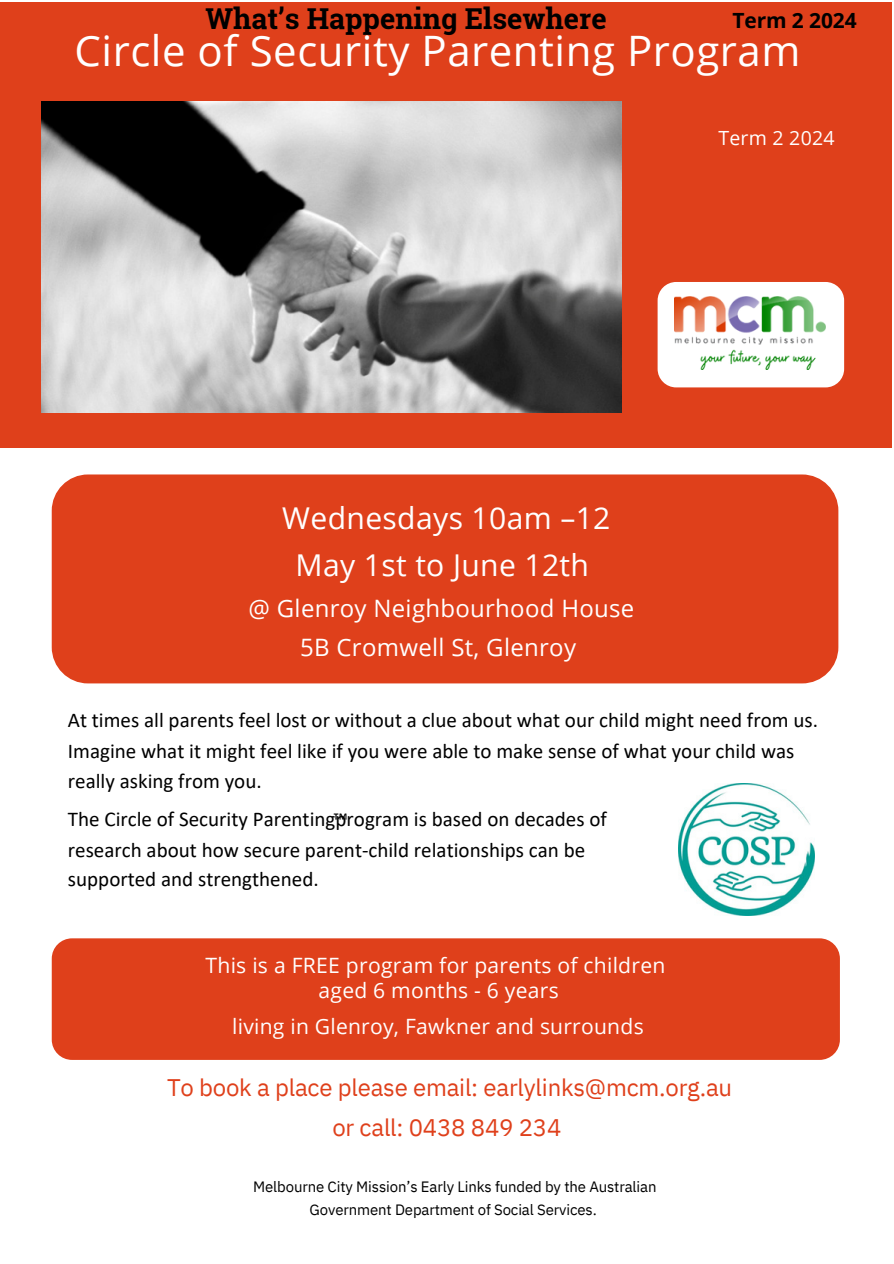
<style>
.page{position:relative;width:894px;height:1264px;background:#fff}
.page>*{position:absolute;margin:0;border:0;box-sizing:border-box;transform-origin:0 0}
.t1{font:42px "Open Sans";letter-spacing:.015em;color:#fff}
.t2{font:30px/46.2px "Open Sans";letter-spacing:.015em;color:#fff;text-align:center}
.t3{font:700 28.8px "Roboto Slab";color:#000}
.t4{font:24px/39.3px "IBM Plex Sans";letter-spacing:-.01em;color:#df401b;text-align:center}
.t5{font:24px/39.3px "Open Sans";letter-spacing:.015em;color:#fff;text-align:center}
.t6{font:21.15px "Open Sans";letter-spacing:.01em;color:#fff}
.t7{font:21px/30.3px "Calibri";color:#000}
.t8{font:21px/36px "Open Sans";letter-spacing:.01em;color:#fff;text-align:center}
.t9{font:700 21px "Open Sans";letter-spacing:-.005em;color:#000}
.t10{font:19.5px "Open Sans";letter-spacing:.01em;color:#fff}
.t11{font:15px/23.7px "IBM Plex Sans";letter-spacing:-.01em;color:#000;text-align:center}
</style>
<div class="page">
<div style="left:0;top:2px;width:891px;height:445px;background:#df401b"></div>
<img style="left:333px;top:813px;width:14px;height:7px">
<div style="left:54px;top:477px;width:781px;height:204px;background:#df401b;border-radius:34px"></div>
<div style="left:52px;top:474px;width:786px;height:209px;border:5px solid #df401b;border-radius:34px"></div>
<img style="left:41px;top:101px;width:580px;height:312px">
<img style="left:678px;top:784px;width:136px;height:131px">
<div style="left:52px;top:938px;width:787px;height:121px;background:#df401b;border-radius:20px"></div>
<div style="left:659px;top:283px;width:183px;height:103px;background:#fff;border-radius:17px"></div>
<div style="left:657px;top:282px;width:186px;height:105px;border:3px solid #fff;border-radius:17px"></div>
<img style="left:674px;top:296px;width:150px;height:73px">
<h3 class="t3" style="left:205px;top:-1px;width:402px">What’s Happening Elsewhere</h3>
<p class="t9" style="left:732px;top:5px;width:126px">Term 2 2024</p>
<h1 class="t1" style="left:75px;top:22px;width:727px">Circle of Security Parenting Program</h1>
<p class="t10" style="left:718px;top:125px;width:118px">Term 2 2024</p>
<h2 class="t2" style="left:282px;top:494px;width:329px">Wednesdays 10am –12<br>May 1st to June 12th</h2>
<p class="t5" style="left:248px;top:588px;width:387px">@ Glenroy Neighbourhood House<br>5B Cromwell St, Glenroy</p>
<p class="t7" style="left:68px;top:706px;width:751px">At times all parents feel lost or without a clue about what our child might need from us.<br>Imagine what it might feel like if you were able to make sense of what your child was really asking from you.</p>
<p class="t7" style="left:68px;top:806px;width:540px;line-height:29.8px">The Circle of Security Parentingprogram is based on decades of research about how secure parent-child relationships can be supported and strengthened.</p>
<p class="t6" style="left:205px;top:950px;width:461px">This is a FREE program for parents of children</p>
<p class="t8" style="left:232px;top:971px;width:413px">aged 6 months - 6 years<br>living in Glenroy, Fawkner and surrounds</p>
<p class="t4" style="left:167px;top:1067px;width:566px">To book a place please email: earlylinks@mcm.org.au or call: 0438 849 234</p>
<p class="t11" style="left:253px;top:1173px;width:405px">Melbourne City Mission’s Early Links funded by the Australian<br>Government Department of Social Services.</p>
</div>
